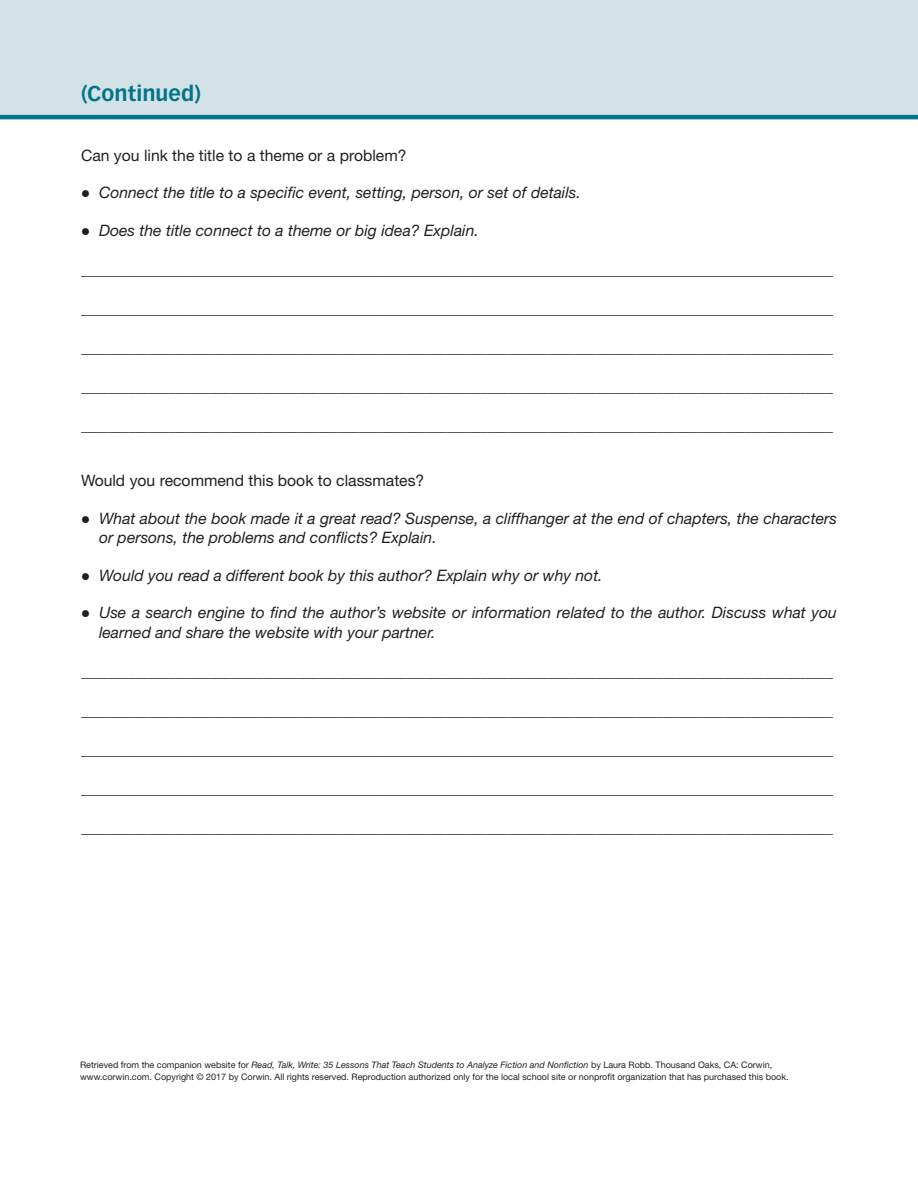
<style>
.page{position:relative;width:918px;height:1188px;background:#fff}
.page>*{position:absolute;margin:0;border:0;box-sizing:border-box;transform-origin:0 0}
.SE4_T{font:700 21px "Vectora LT Std";letter-spacing:.005em;color:#007589}
.t1{font:italic 15.75px/19.5px "Helvetica Neue LT Std";color:#231f20}
.SE4_FL{font:15.75px "Helvetica Neue LT Std";color:#231f20}
.FL{font:500 14.25px "Stone Serif Std";color:#231f20}
.SE5_TEXT{font:9px/12px "Helvetica Neue LT Std";color:#231f20}
.s1{font-style:italic}
</style>
<div class="page">
<div style="left:0;top:0;width:918px;height:115px;background:#d3e2e7"></div>
<hr style="left:0;top:115px;width:918px;height:4px;background:#007589">
<p class="SE4_T" style="left:81px;top:81px;width:121px">(Continued)</p>
<p class="SE4_FL" style="left:81px;top:146px;width:327px">Can you link the title to a theme or a problem?</p>
<p class="t1" style="left:99px;top:183px;width:483px">Connect the title to a specific event, setting, person, or set of details.</p>
<p class="t1" style="left:99px;top:220px;width:381px">Does the title connect to a theme or big idea? Explain.</p>
<p class="FL" style="left:81px;top:261px;width:753px">_______________________________________________________________________________________________________________</p>
<p class="FL" style="left:81px;top:300px;width:753px">_______________________________________________________________________________________________________________</p>
<p class="FL" style="left:81px;top:339px;width:753px">_______________________________________________________________________________________________________________</p>
<p class="FL" style="left:81px;top:378px;width:753px">_______________________________________________________________________________________________________________</p>
<p class="FL" style="left:81px;top:417px;width:753px">_______________________________________________________________________________________________________________</p>
<p class="SE4_FL" style="left:81px;top:471px;width:345px">Would you recommend this book to classmates?</p>
<p class="t1" style="left:99px;top:508px;width:739px">What about the book made it a great read? Suspense, a cliffhanger at the end of chapters, the characters or persons, the problems and conflicts? Explain.</p>
<p class="t1" style="left:99px;top:565px;width:505px">Would you read a different book by this author? Explain why or why not.</p>
<p class="t1" style="left:99px;top:603px;width:740px">Use a search engine to find the author’s website or information related to the author. Discuss what you learned and share the website with your partner.</p>
<p class="FL" style="left:81px;top:663px;width:753px">_______________________________________________________________________________________________________________</p>
<p class="FL" style="left:81px;top:702px;width:753px">_______________________________________________________________________________________________________________</p>
<p class="FL" style="left:81px;top:741px;width:753px">_______________________________________________________________________________________________________________</p>
<p class="FL" style="left:81px;top:780px;width:753px">_______________________________________________________________________________________________________________</p>
<p class="FL" style="left:81px;top:819px;width:753px">_______________________________________________________________________________________________________________</p>
<p class="SE5_TEXT" style="left:80px;top:1059px;width:710px">Retrieved from the companion website for <span class="s1">Read, Talk, Write: 35 Lessons That Teach Students to Analyze Fiction and Nonfiction</span> by Laura Robb. Thousand Oaks, CA: Corwin, www.corwin.com. Copyright © 2017 by Corwin. All rights reserved. Reproduction authorized only for the local school site or nonprofit organization that has purchased this book.</p>
</div>
